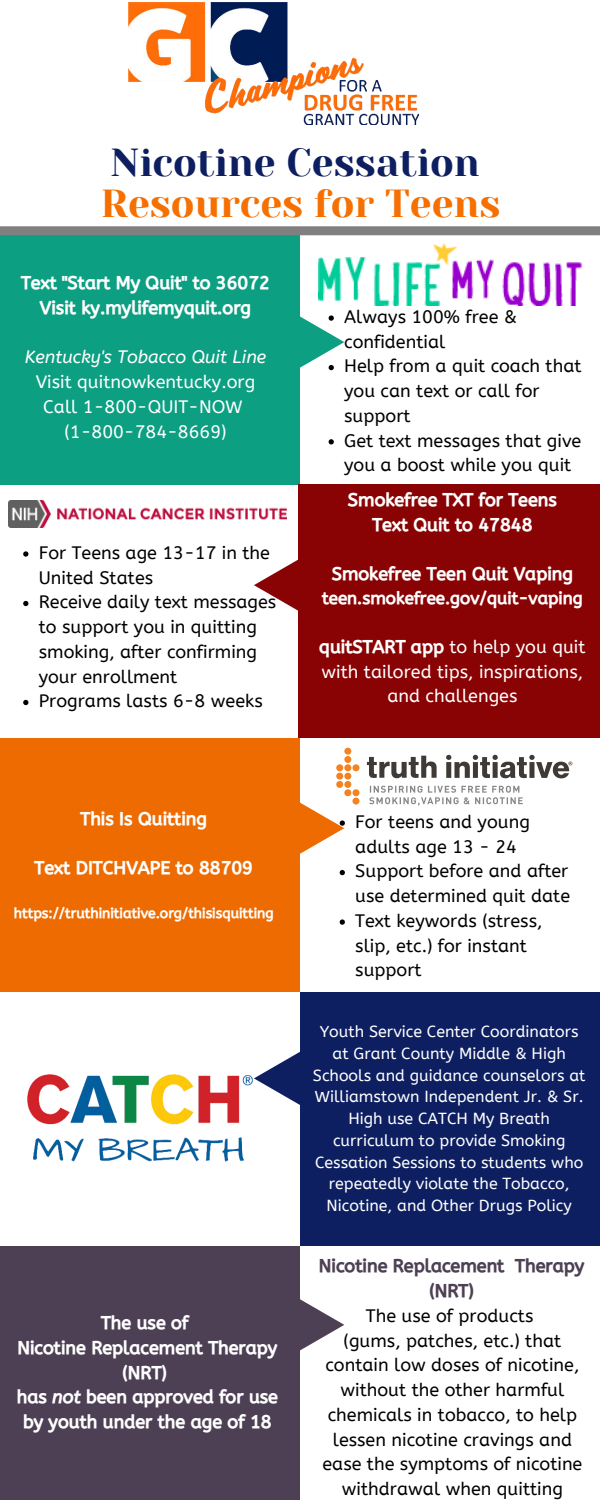
<style>
.page{position:relative;width:600px;height:1500px;background:#fff}
.page>*{position:absolute;margin:0;border:0;box-sizing:border-box;transform-origin:0 0}
.t1{font:39px "Yeseva One";color:#0d1f61}
.t2{font:39px "Yeseva One";color:#f57000}
.t3{font:18px/24.8px "A Bee Zee";color:#000}
.t4{font:18px/24.8px "CA Generated";color:#fff;text-align:center}
.t5{font:18px/24.8px "A Bee Zee";color:#fff;text-align:center}
.t6{font:18px/24.8px "CA Generated";color:#4d4054;text-align:center}
.t7{font:italic 18px "A Bee Zee";color:#fff}
.t8{font:17px "CA Generated";color:#fff}
.t9{font:16px/21.8px "A Bee Zee";color:#fff;text-align:center}
.t10{font:14px "CA Generated";color:#fff}
.s1{font-family:"CA Generated"}
</style>
<div class="page">
<div style="left:0;top:231px;width:300px;height:253px;background:#0c9f82"></div>
<div style="left:0;top:738px;width:300px;height:254px;background:#ed6b00"></div>
<div style="left:0;top:1246px;width:300px;height:254px;background:#4d4054"></div>
<div style="left:299px;top:485px;width:301px;height:253px;background:#8a0304"></div>
<div style="left:300px;top:992px;width:300px;height:254px;background:#0d1f61"></div>
<svg style="left:254px;top:544px;width:45px;height:82px"></svg>
<svg style="left:254px;top:1052px;width:46px;height:53px"></svg>
<svg style="left:300px;top:1299px;width:44px;height:52px"></svg>
<div style="left:0;top:226px;width:600px;height:9px;background:#808080"></div>
<img style="left:319px;top:244px;width:264px;height:62px">
<svg style="left:369px;top:786px;width:154px;height:20px"></svg>
<svg style="left:367px;top:755px;width:205px;height:23px"></svg>
<img style="left:8px;top:500px;width:278px;height:27px">
<img style="left:27px;top:1074px;width:226px;height:88px">
<img style="left:129px;top:3px;width:290px;height:122px">
<svg style="left:300px;top:301px;width:44px;height:70px"></svg>
<svg style="left:329px;top:439px;width:5px;height:5px"></svg>
<svg style="left:23px;top:551px;width:5px;height:6px"></svg>
<svg style="left:23px;top:601px;width:5px;height:5px"></svg>
<svg style="left:23px;top:700px;width:5px;height:5px"></svg>
<svg style="left:300px;top:748px;width:60px;height:127px"></svg>
<svg style="left:340px;top:919px;width:5px;height:6px"></svg>
<h1 class="t1" style="left:111px;top:134px;width:371px">Nicotine Cessation</h1>
<h1 class="t2" style="left:101px;top:175px;width:401px">Resources for Teens</h1>
<p class="t4" style="left:21px;top:271px;width:250px">Text "Start My Quit" to 36072<br>Visit ky.mylifemyquit.org</p>
<p class="t7" style="left:25px;top:347px;width:243px">Kentucky's Tobacco Quit Line</p>
<p class="t5" style="left:36px;top:370px;width:221px">Visit quitnowkentucky.org<br>Call 1-800-QUIT-NOW (1-800-784-8669)</p>
<p class="t3" style="left:39px;top:541px;width:239px">For Teens age 13-17 in the<br>United States<br>Receive daily text messages to support you in quitting smoking, after confirming your enrollment<br>Programs lasts 6-8 weeks</p>
<p class="t3" style="left:344px;top:305px;width:239px">Always 100% free &amp; confidential<br>Help from a quit coach that you can text or call for support<br>Get text messages that give you a boost while you quit</p>
<p class="t4" style="left:348px;top:488px;width:210px">Smokefree TXT for Teens<br>Text Quit to 47848</p>
<p class="t4" style="left:332px;top:562px;width:243px">Smokefree Teen Quit Vaping</p>
<p class="t8" style="left:322px;top:588px;width:262px">teen.smokefree.gov/quit-vaping</p>
<p class="t5" style="left:319px;top:634px;width:268px"><span class="s1">quitSTART app</span> to help you quit with tailored tips, inspirations, and challenges</p>
<p class="t4" style="left:81px;top:807px;width:128px">This Is Quitting</p>
<p class="t4" style="left:35px;top:856px;width:220px">Text DITCHVAPE to 88709</p>
<p class="t10" style="left:14px;top:906px;width:261px">https://truthinitiative.org/thisisquitting</p>
<p class="t4" style="left:17px;top:1311px;width:263px">The use of<br>Nicotine Replacement Therapy (NRT)<br>has not been approved for use by youth under the age of 18</p>
<p class="t3" style="left:355px;top:810px;width:216px">For teens and young adults age 13 - 24<br>Support before and after use determined quit date<br>Text keywords (stress, slip, etc.) for instant support</p>
<p class="t9" style="left:313px;top:1021px;width:274px">Youth Service Center Coordinators at Grant County Middle &amp; High<br>Schools and guidance counselors at<br>Williamstown Independent Jr. &amp; Sr.<br>High use CATCH My Breath curriculum to provide Smoking<br>Cessation Sessions to students who repeatedly violate the Tobacco,<br>Nicotine, and Other Drugs Policy</p>
<p class="t6" style="left:319px;top:1254px;width:267px">Nicotine Replacement Therapy (NRT)</p>
<p class="t3" style="left:322px;top:1303px;width:261px;text-align:center">The use of products<br>(gums, patches, etc.) that contain low doses of nicotine, without the other harmful chemicals in tobacco, to help lessen nicotine cravings and ease the symptoms of nicotine withdrawal when quitting</p>
</div>
